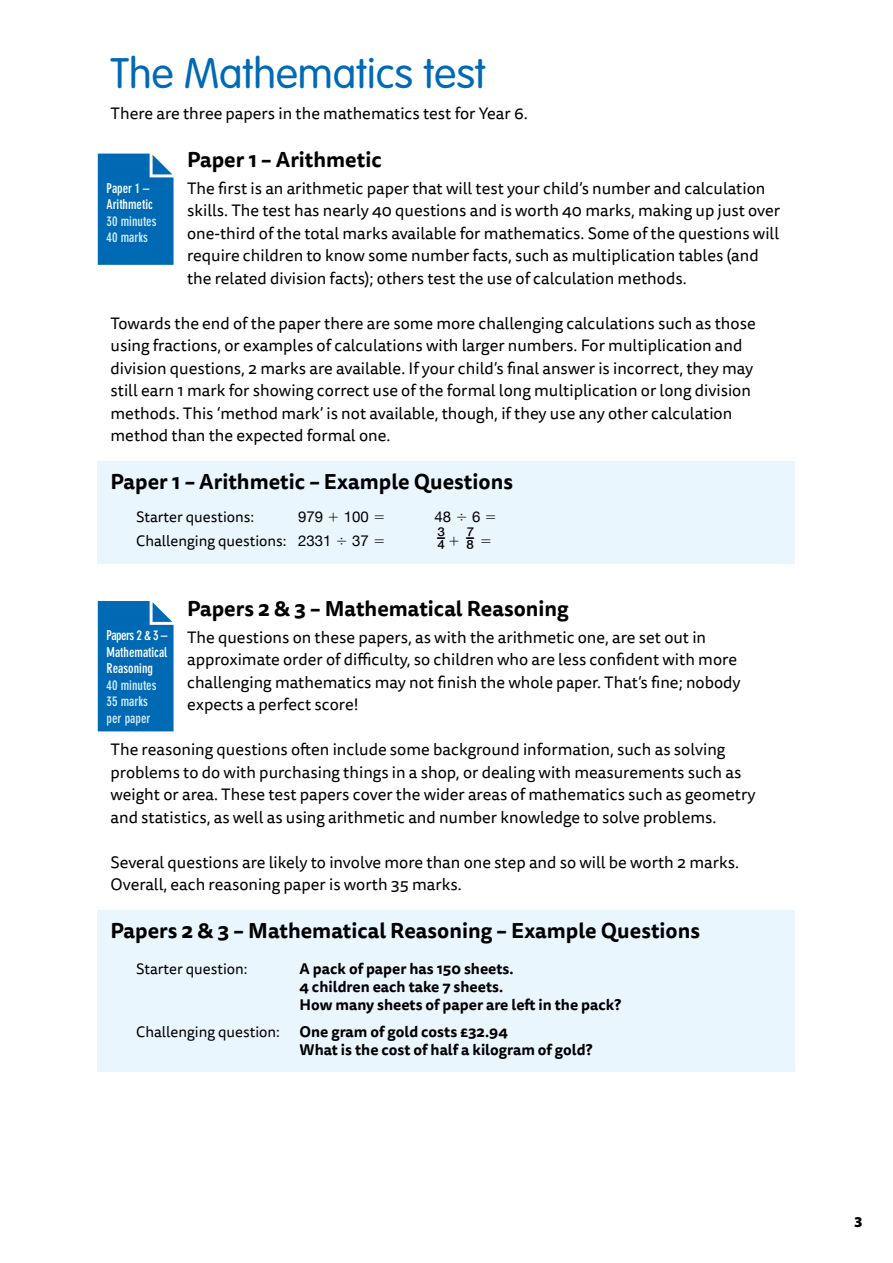
<style>
.page{position:relative;width:893px;height:1263px;background:#fff}
.page>*{position:absolute;margin:0;border:0;box-sizing:border-box;transform-origin:0 0}
.t1{font:300 42px "VAG Rounded";color:#0069b4}
.t2{font:24px "Helvetica Fraction";color:#000}
.t3{font:700 21px "Tisa Sans Pro";color:#000}
.t4{font:16.5px/22.5px "Tisa Sans Pro";color:#000}
.t5{font:700 15px/18px "Tisa Sans Pro";color:#000}
.t6{font:15px "Tisa Sans Pro";color:#000}
.t7{font:15px "Helvetica Neue";color:#000}
.t8{font:900 15px "Myriad Pro";color:#000}
.t9{font:700 condensed 13.5px/16.5px "DIN Neuzeit Grotesk";color:#fff}
.t10{font:700 condensed 13.5px/16.5px "DIN Neuzeit Grotesk";color:#d4edfc}
.s1{font-family:"Mathematical Pi One"}
.s2{font-family:"Helvetica Neue"}
.s3{font-family:"Mathematical Pi One";font-size:15px}
</style>
<div class="page">
<div style="left:98px;top:461px;width:697px;height:46px;background:#eaf6fe"></div>
<div style="left:98px;top:495px;width:697px;height:44px;background:#eaf6fe"></div>
<div style="left:98px;top:510px;width:697px;height:54px;background:#eaf6fe"></div>
<div style="left:98px;top:910px;width:697px;height:46px;background:#eaf6fe"></div>
<div style="left:98px;top:932px;width:697px;height:59px;background:#eaf6fe"></div>
<div style="left:98px;top:986px;width:697px;height:41px;background:#eaf6fe"></div>
<div style="left:98px;top:1013px;width:697px;height:40px;background:#eaf6fe"></div>
<div style="left:98px;top:1031px;width:697px;height:40px;background:#eaf6fe"></div>
<div style="left:98px;top:154px;width:76px;height:111px;background:#0069b4"></div>
<div style="left:98px;top:601px;width:76px;height:130px;background:#0069b4"></div>
<h1 class="t1" style="left:111px;top:49px;width:377px">The Mathematics test</h1>
<p class="t4" style="left:111px;top:103px;width:419px">There are three papers in the mathematics test for Year 6.</p>
<p class="t3" style="left:187px;top:144px;width:196px">Paper 1 – Arithmetic</p>
<p class="t4" style="left:187px;top:177px;width:595px">The first is an arithmetic paper that will test your child’s number and calculation skills. The test has nearly 40 questions and is worth 40 marks, making up just over one-third of the total marks available for mathematics. Some of the questions will require children to know some number facts, such as multiplication tables (and the related division facts); others test the use of calculation methods.</p>
<p class="t4" style="left:111px;top:312px;width:647px">Towards the end of the paper there are some more challenging calculations such as those using fractions, or examples of calculations with larger numbers. For multiplication and division questions, 2 marks are available. If your child’s final answer is incorrect, they may still earn 1 mark for showing correct use of the formal long multiplication or long division methods. This ‘method mark’ is not available, though, if they use any other calculation method than the expected formal one.</p>
<p class="t3" style="left:111px;top:466px;width:404px">Paper 1 – Arithmetic – Example Questions</p>
<p class="t6" style="left:136px;top:507px;width:120px">Starter questions:</p>
<p class="t7" style="left:298px;top:506px;width:89px">979 <span class="s1">1</span> 100 <span class="s1">5</span></p>
<p class="t7" style="left:435px;top:506px;width:64px">48 <span class="s1">4</span> 6 <span class="s1">5</span></p>
<p class="t6" style="left:136px;top:531px;width:251px">Challenging questions: <span class="s2">2331</span> <span class="s1">4</span> <span class="s2">37</span> <span class="s1">5</span></p>
<h2 class="t2" style="left:441px;top:527px;width:52px">Er<span class="s3">1</span> Ui <span class="s3">5</span></h2>
<p class="t9" style="left:107px;top:180px;width:48px">Paper 1 –<br>Arithmetic</p>
<p class="t10" style="left:107px;top:213px;width:51px">30 minutes<br>40 marks</p>
<p class="t3" style="left:187px;top:593px;width:383px">Papers 2 &amp; 3 – Mathematical Reasoning</p>
<p class="t4" style="left:187px;top:626px;width:555px">The questions on these papers, as with the arithmetic one, are set out in approximate order of difficulty, so children who are less confident with more challenging mathematics may not finish the whole paper. That’s fine; nobody expects a perfect score!</p>
<p class="t4" style="left:111px;top:739px;width:646px">The reasoning questions often include some background information, such as solving problems to do with purchasing things in a shop, or dealing with measurements such as weight or area. These test papers cover the wider areas of mathematics such as geometry and statistics, as well as using arithmetic and number knowledge to solve problems.</p>
<p class="t4" style="left:111px;top:851px;width:630px">Several questions are likely to involve more than one step and so will be worth 2 marks.<br>Overall, each reasoning paper is worth 35 marks.</p>
<p class="t3" style="left:111px;top:915px;width:591px">Papers 2 &amp; 3 – Mathematical Reasoning – Example Questions</p>
<p class="t6" style="left:136px;top:959px;width:113px">Starter question:</p>
<p class="t5" style="left:300px;top:960px;width:323px">A pack of paper has 150 sheets.<br>4 children each take 7 sheets.<br>How many sheets of paper are left in the pack?</p>
<p class="t6" style="left:136px;top:1021px;width:145px">Challenging question:</p>
<p class="t5" style="left:300px;top:1022px;width:294px">One gram of gold costs £32.94<br>What is the cost of half a kilogram of gold?</p>
<p class="t9" style="left:107px;top:627px;width:63px;text-align:justify">Papers 2 &amp; 3 – Mathematical Reasoning</p>
<p class="t10" style="left:107px;top:677px;width:51px">40 minutes<br>35 marks per paper</p>
<p class="t8" style="left:854px;top:1214px;width:10px">3</p>
</div>
